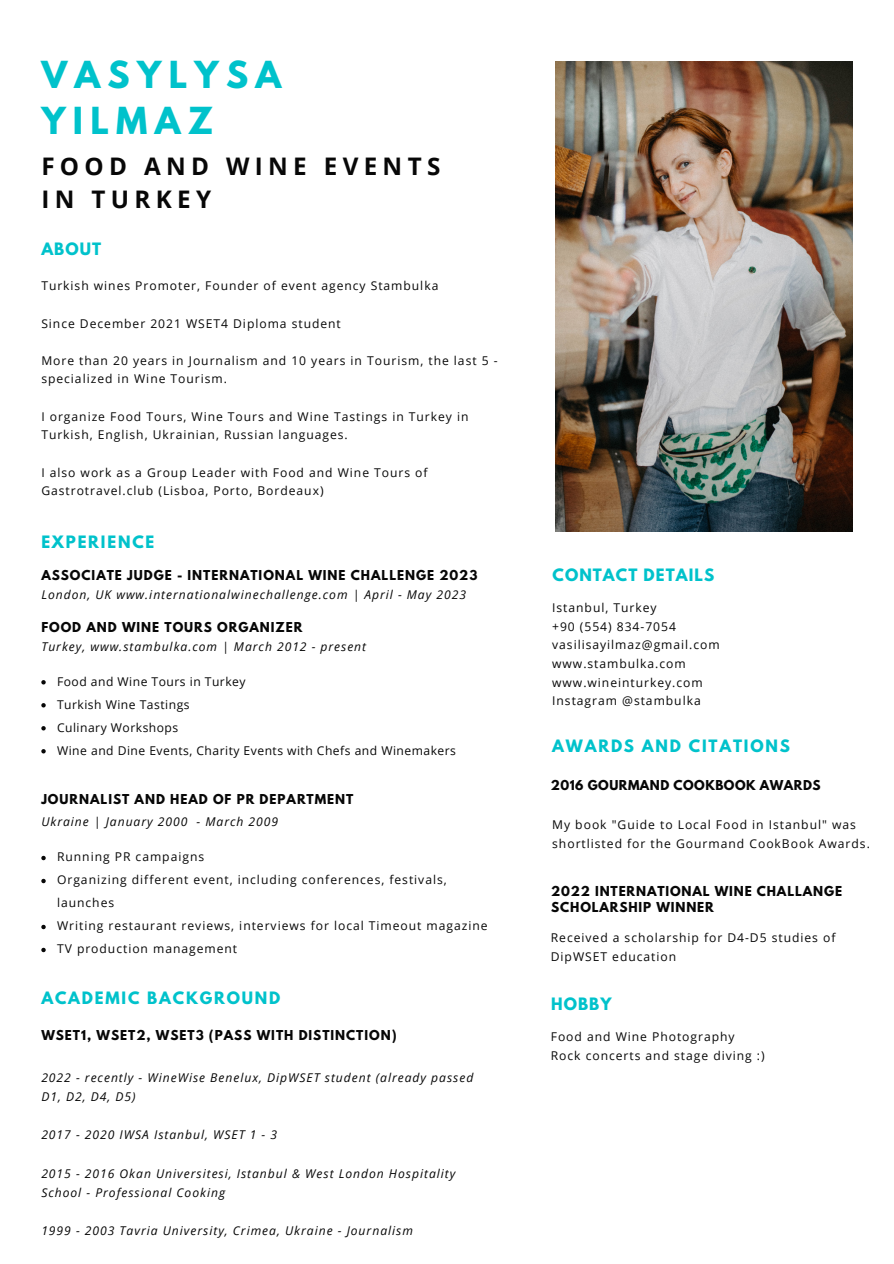
<style>
.page{position:relative;width:894px;height:1264px;background:#fff}
.page>*{position:absolute;margin:0;border:0;box-sizing:border-box;transform-origin:0 0}
.t1{font:700 33px/46.2px "League Spartan";letter-spacing:.22em;color:#00c2cb}
.t2{font:700 24.15px/32.8px "Open Sans";letter-spacing:.22em;color:#070707}
.t3{font:700 15.15px "League Spartan";letter-spacing:.12em;color:#00c2cb}
.t4{font:700 15.15px "League Spartan";letter-spacing:.07em;color:#00c2cb}
.t5{font:12.15px/18.6px "Open Sans";letter-spacing:.08em;color:#070707}
.t6{font:italic 12.15px/19.2px "Open Sans";letter-spacing:.08em;color:#070707}
.t7{font:700 12.15px/16.2px "League Spartan";letter-spacing:.08em;color:#070707}
.t8{font:12.15px "Open Sans";letter-spacing:.04em;color:#070707}
.t9{font:700 12.15px "League Spartan";letter-spacing:.04em;color:#070707}
</style>
<div class="page">
<img style="left:555px;top:61px;width:297px;height:470px">
<svg style="left:41px;top:680px;width:5px;height:4px"></svg>
<svg style="left:41px;top:703px;width:5px;height:4px"></svg>
<svg style="left:41px;top:726px;width:5px;height:4px"></svg>
<svg style="left:41px;top:749px;width:5px;height:4px"></svg>
<svg style="left:41px;top:855px;width:5px;height:5px"></svg>
<svg style="left:41px;top:878px;width:5px;height:5px"></svg>
<svg style="left:41px;top:924px;width:5px;height:5px"></svg>
<svg style="left:41px;top:947px;width:5px;height:5px"></svg>
<p class="t1" style="left:41px;top:56px;width:241px">VASYLYSA<br>YILMAZ</p>
<p class="t2" style="left:41px;top:149px;width:400px">FOOD AND WINE EVENTS<br>IN TURKEY</p>
<p class="t3" style="left:41px;top:241px;width:61px">ABOUT</p>
<p class="t5" style="left:41px;top:276px;width:398px">Turkish wines Promoter, Founder of event agency Stambulka</p>
<p class="t5" style="left:41px;top:313px;width:301px">Since December 2021 WSET4 Diploma student</p>
<p class="t5" style="left:41px;top:351px;width:457px">More than 20 years in Journalism and 10 years in Tourism, the last 5 - specialized in Wine Tourism.</p>
<p class="t5" style="left:41px;top:407px;width:428px">I organize Food Tours, Wine Tours and Wine Tastings in Turkey in<br>Turkish, English, Ukrainian, Russian languages.</p>
<p class="t5" style="left:41px;top:462px;width:388px">I also work as a Group Leader with Food and Wine Tours of<br>Gastrotravel.club (Lisboa, Porto, Bordeaux)</p>
<p class="t3" style="left:41px;top:534px;width:114px">EXPERIENCE</p>
<p class="t7" style="left:41px;top:568px;width:437px">ASSOCIATE JUDGE - INTERNATIONAL WINE CHALLENGE 2023</p>
<p class="t6" style="left:41px;top:585px;width:426px">London, UK www.internationalwinechallenge.com | April - May 2023</p>
<p class="t7" style="left:41px;top:621px;width:262px">FOOD AND WINE TOURS ORGANIZER</p>
<p class="t6" style="left:41px;top:637px;width:326px">Turkey, www.stambulka.com | March 2012 - present</p>
<p class="t8" style="left:57px;top:672px;width:190px">Food and Wine Tours in Turkey</p>
<p class="t8" style="left:57px;top:695px;width:134px">Turkish Wine Tastings</p>
<p class="t8" style="left:57px;top:718px;width:123px">Culinary Workshops</p>
<p class="t8" style="left:57px;top:741px;width:400px">Wine and Dine Events, Charity Events with Chefs and Winemakers</p>
<p class="t7" style="left:41px;top:792px;width:313px">JOURNALIST AND HEAD OF PR DEPARTMENT</p>
<p class="t6" style="left:41px;top:811px;width:238px">Ukraine | January 2000 - March 2009</p>
<p class="t5" style="left:57px;top:847px;width:148px">Running PR campaigns</p>
<p class="t5" style="left:57px;top:868px;width:391px;line-height:23px">Organizing different event, including conferences, festivals, launches</p>
<p class="t5" style="left:57px;top:916px;width:432px">Writing restaurant reviews, interviews for local Timeout magazine</p>
<p class="t5" style="left:57px;top:939px;width:181px">TV production management</p>
<p class="t3" style="left:41px;top:990px;width:240px">ACADEMIC BACKGROUND</p>
<p class="t7" style="left:41px;top:1028px;width:356px">WSET1, WSET2, WSET3 (PASS WITH DISTINCTION)</p>
<p class="t6" style="left:41px;top:1067px;width:433px">2022 - recently - WineWise Benelux, DipWSET student (already passed<br>D1, D2, D4, D5)</p>
<p class="t6" style="left:41px;top:1124px;width:237px">2017 - 2020 IWSA Istanbul, WSET 1 - 3</p>
<p class="t6" style="left:41px;top:1163px;width:415px">2015 - 2016 Okan Universitesi, Istanbul &amp; West London Hospitality<br>School - Professional Cooking</p>
<p class="t6" style="left:41px;top:1220px;width:373px">1999 - 2003 Tavria University, Crimea, Ukraine - Journalism</p>
<p class="t4" style="left:552px;top:567px;width:163px">CONTACT DETAILS</p>
<p class="t5" style="left:552px;top:598px;width:106px">Istanbul, Turkey</p>
<p class="t5" style="left:552px;top:616px;width:125px">+90 (554) 834-7054</p>
<p class="t5" style="left:552px;top:635px;width:169px">vasilisayilmaz@gmail.com</p>
<p class="t5" style="left:552px;top:654px;width:135px">www.stambulka.com</p>
<p class="t5" style="left:552px;top:672px;width:152px">www.wineinturkey.com</p>
<p class="t5" style="left:552px;top:691px;width:150px">Instagram @stambulka</p>
<p class="t3" style="left:552px;top:738px;width:239px">AWARDS AND CITATIONS</p>
<p class="t9" style="left:550px;top:778px;width:271px">2016 GOURMAND COOKBOOK AWARDS</p>
<p class="t5" style="left:552px;top:814px;width:319px;line-height:19.2px">My book "Guide to Local Food in Istanbul" was shortlisted for the Gourmand CookBook Awards.</p>
<p class="t7" style="left:551px;top:884px;width:292px">2022 INTERNATIONAL WINE CHALLANGE<br>SCHOLARSHIP WINNER</p>
<p class="t5" style="left:550px;top:928px;width:286px">Received a scholarship for D4-D5 studies of<br>DipWSET education</p>
<p class="t3" style="left:551px;top:996px;width:62px">HOBBY</p>
<p class="t5" style="left:550px;top:1027px;width:185px">Food and Wine Photography</p>
<p class="t5" style="left:550px;top:1045px;width:215px">Rock concerts and stage diving :)</p>
</div>
